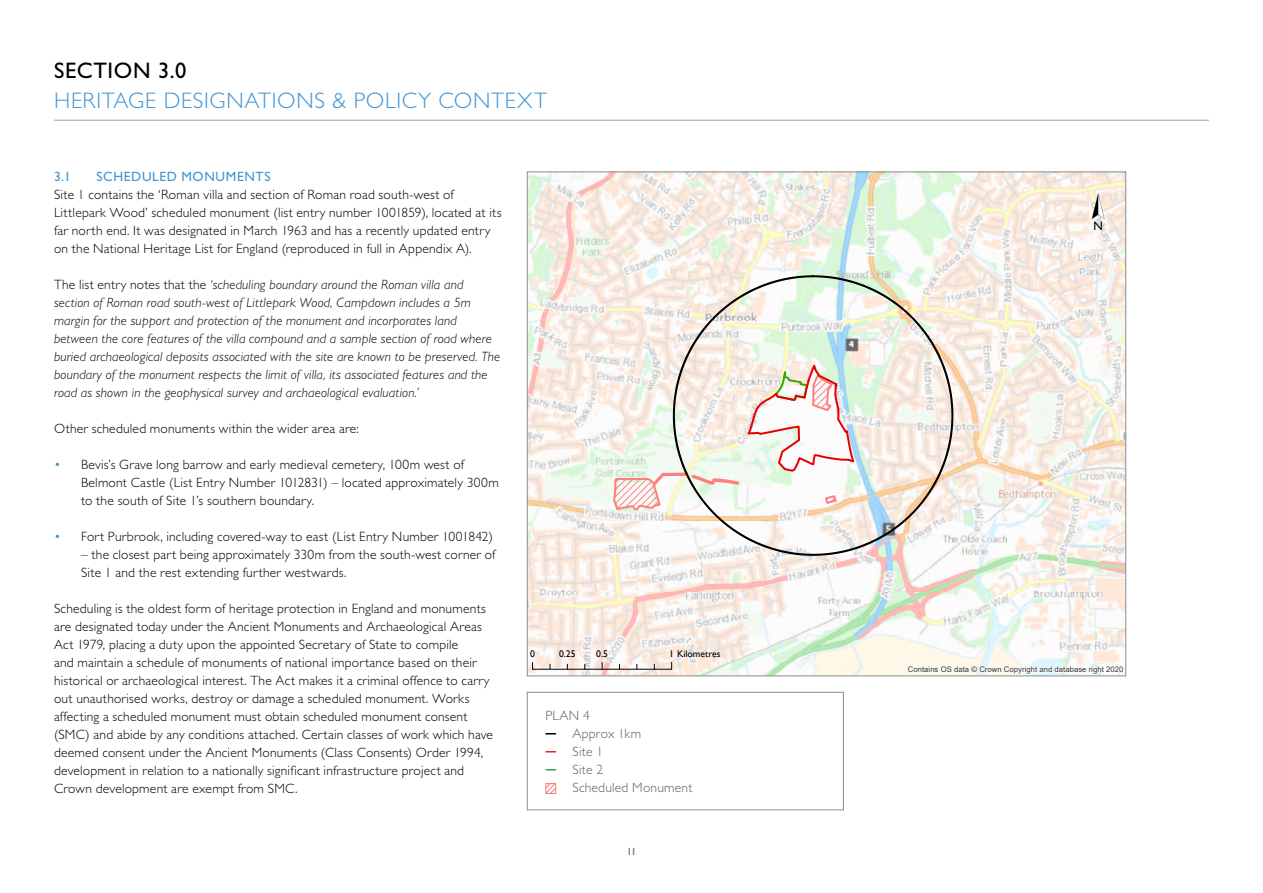
<style>
.page{position:relative;width:1263px;height:893px;background:#fff}
.page>*{position:absolute;margin:0;border:0;box-sizing:border-box;transform-origin:0 0}
.t1{font:300 22.5px "Gill Sans Std";letter-spacing:.03em;color:#4495d1}
.t2{font:22.5px "Gill Sans Std";letter-spacing:.03em;color:#000}
.t3{font:300 13.5px/18px "Gill Sans Std";letter-spacing:.015em;color:#000}
.t4{font:italic 300 13.5px/18px "Gill Sans Std";letter-spacing:.01em;color:#000}
.t5{font:300 13.5px/18px "Gill Sans Std";letter-spacing:.015em;color:#5b6064}
.t6{font:13.5px "Gill Sans Std";letter-spacing:.05em;color:#4495d1}
.t7{font:12.45px "Gill Sans Std";color:#000}
.t8{font:10.5px "Gill Sans Std";color:#5b6064}
.t9{font:9.75px "Gill Sans";color:#000}
.t10{font:7.8px "Arial";letter-spacing:.005em;color:#323232}
.s1{font-style:normal}
.s2{color:#4495d1}
</style>
<div class="page">
<hr style="left:54px;top:120px;width:1155px;height:1px;background:#a0a3a7">
<svg style="left:529px;top:174px;width:595px;height:500px"></svg>
<hr style="left:533px;top:669px;width:139px;height:1px;background:#000">
<svg style="left:1092px;top:193px;width:12px;height:26px"></svg>
<svg style="left:545px;top:783px;width:12px;height:11px"></svg>
<div style="left:527px;top:692px;width:317px;height:118px;border:1px solid #898e91"></div>
<h1 class="t2" style="left:54px;top:58px;width:134px">SECTION 3.0</h1>
<h1 class="t1" style="left:54px;top:88px;width:494px">HERITAGE DESIGNATIONS &amp; POLICY CONTEXT</h1>
<p class="t6" style="left:54px;top:169px;width:18px">3.1</p>
<p class="t6" style="left:97px;top:169px;width:176px">SCHEDULED MONUMENTS</p>
<p class="t3" style="left:54px;top:186px;width:449px">Site 1 contains the ‘Roman villa and section of Roman road south-west of Littlepark Wood’ scheduled monument (list entry number 1001859), located at its far north end. It was designated in March 1963 and has a recently updated entry on the National Heritage List for England (reproduced in full in Appendix A).</p>
<p class="t4" style="left:54px;top:276px;width:448px"><span class="s1">The list entry notes that the</span> ‘scheduling boundary around the Roman villa and section of Roman road south-west of Littlepark Wood, Campdown includes a 5m margin for the support and protection of the monument and incorporates land between the core features of the villa compound and a sample section of road where buried archaeological deposits associated with the site are known to be preserved. The boundary of the monument respects the limit of villa, its associated features and the road as shown in the geophysical survey and archaeological evaluation.’</p>
<p class="t3" style="left:54px;top:420px;width:306px">Other scheduled monuments within the wider area are:</p>
<p class="t3" style="left:81px;top:456px;width:419px;text-indent:-27px"><span class="s2">•</span> Bevis’s Grave long barrow and early medieval cemetery, 100m west of<br>Belmont Castle (List Entry Number 1012831) – located approximately 300m to the south of Site 1’s southern boundary.</p>
<p class="t3" style="left:54px;top:528px;width:440px"><span class="s2">•</span> Fort Purbrook, including covered-way to east (List Entry Number 1001842)</p>
<p class="t3" style="left:81px;top:546px;width:416px">– the closest part being approximately 330m from the south-west corner of<br>Site 1 and the rest extending further westwards.</p>
<p class="t3" style="left:54px;top:600px;width:441px">Scheduling is the oldest form of heritage protection in England and monuments are designated today under the Ancient Monuments and Archaeological Areas Act 1979, placing a duty upon the appointed Secretary of State to compile<br>and maintain a schedule of monuments of national importance based on their historical or archaeological interest. The Act makes it a criminal offence to carry out unauthorised works, destroy or damage a scheduled monument. Works affecting a scheduled monument must obtain scheduled monument consent (SMC) and abide by any conditions attached. Certain classes of work which have deemed consent under the Ancient Monuments (Class Consents) Order 1994, development in relation to a nationally significant infrastructure project and Crown development are exempt from SMC.</p>
<p class="t9" style="left:530px;top:648px;width:6px">0</p>
<p class="t9" style="left:559px;top:648px;width:18px">0.25</p>
<p class="t9" style="left:596px;top:648px;width:13px">0.5</p>
<p class="t9" style="left:669px;top:648px;width:53px">1 Kilometres</p>
<p class="t5" style="left:572px;top:706px;width:121px;text-indent:-27px">PLAN 4<br>Approx 1km<br>Site 1<br>Site 2<br>Scheduled Monument</p>
<p class="t8" style="left:627px;top:846px;width:11px">11</p>
<p class="t7" style="left:1093px;top:219px;width:11px">N</p>
<p class="t10" style="left:908px;top:664px;width:217px">Contains OS data © Crown Copyright and database right 2020</p>
</div>
